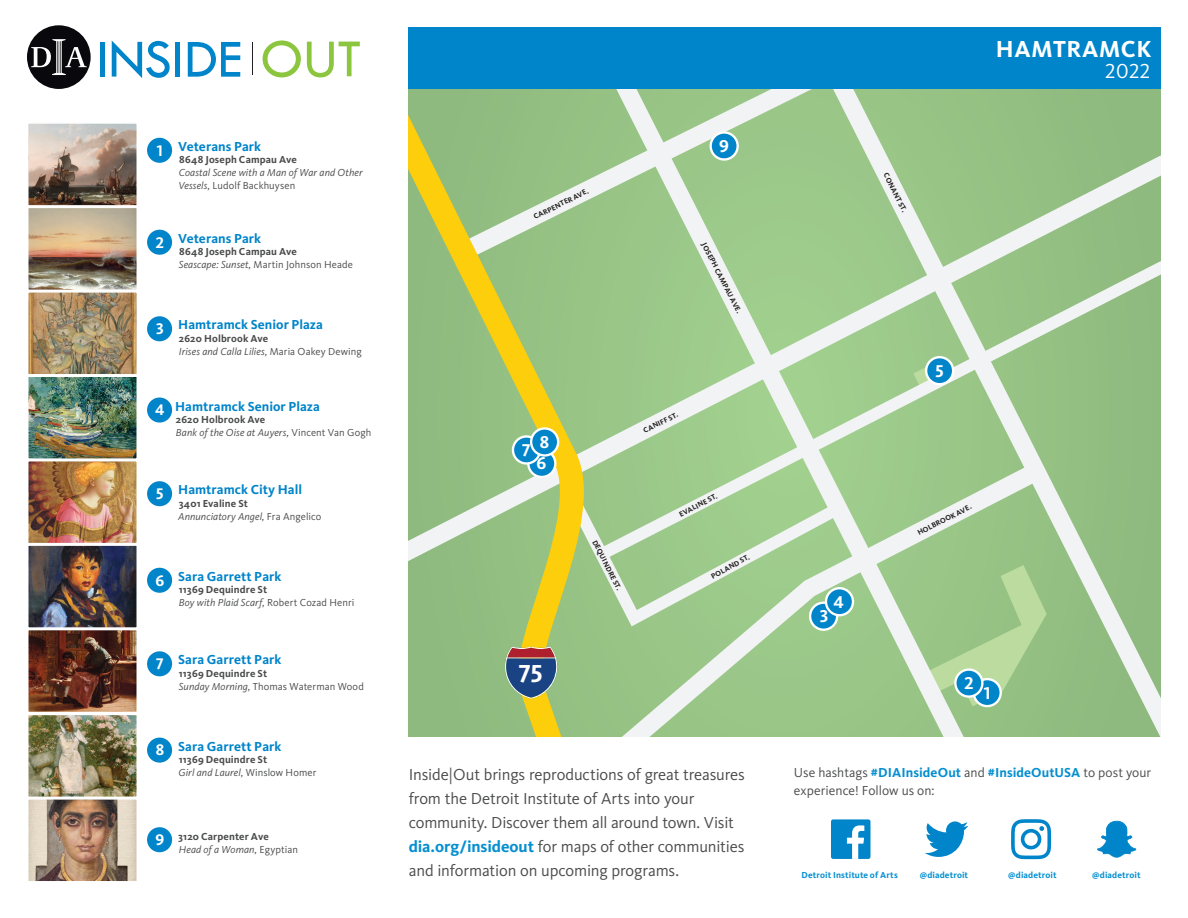
<style>
.page{position:relative;width:1188px;height:918px;background:#fff}
.page>*{position:absolute;margin:0;border:0;box-sizing:border-box;transform-origin:0 0}
.t1{font:700 25.5px "Kievit Pro";color:#fff}
.t2{font:700 24px "Kievit Pro";letter-spacing:.03em;color:#fff}
.t3{font:21px "Kievit Pro";color:#fff}
.t4{font:700 17.7px "Kievit Pro";color:#fff}
.locations_and_text{font:16.5px/24px "Kievit Pro";letter-spacing:-.01em;color:#4b4c4d}
.locations_and_text-2{font:700 15.9px "Kievit Pro";color:#fff}
.locations_and_text-3{font:700 13.5px "Kievit Pro";letter-spacing:.005em;color:#0084ca}
.locations_and_text-4{font:13.5px/18px "Kievit Pro";color:#4b4c4d}
.locations_and_text-5{font:italic 10.5px/12.6px "Kievit Pro";letter-spacing:.005em;color:#4b4c4d}
.locations_and_text-6{font:700 10.5px/12.6px "Kievit Pro";letter-spacing:.01em;color:#4b4c4d}
.locations_and_text-7{font:10.5px/12.6px "Kievit Pro";letter-spacing:.01em;color:#4b4c4d}
.locations_and_text-8{font:700 9px "Kievit Pro";letter-spacing:.01em;color:#068fd0}
.t5{font:700 7.5px "Kievit Pro";color:#231f20}
.s1{font-weight:700;font-style:normal}
.s2{font-style:normal}
.s3{font-weight:400;font-style:italic}
.s4{font-weight:400}
.s5{font-weight:700}
.s6{font-style:italic}
.s7{font-weight:700;color:#068fd0}
</style>
<div class="page">
<svg style="left:998px;top:88px;width:163px;height:648px;background:#9ec48f"></svg>
<svg style="left:599px;top:88px;width:399px;height:648px"></svg>
<svg style="left:409px;top:88px;width:185px;height:648px;background:#a3c279"></svg>
<svg style="left:505px;top:647px;width:52px;height:52px;background:#7e7775"></svg>
<div style="left:513px;top:660px;width:36px;height:26px;background:#1a4384"></div>
<div style="left:974px;top:679px;width:27px;height:27px;background:#0084ca;border-radius:50%"></div>
<div style="left:973px;top:678px;width:29px;height:29px;border:2px solid #fff;border-radius:50%"></div>
<svg style="left:955px;top:670px;width:27px;height:27px"></svg>
<div style="left:954px;top:668px;width:30px;height:30px;border:2px solid #fff;border-radius:50%"></div>
<svg style="left:810px;top:603px;width:27px;height:27px"></svg>
<div style="left:809px;top:602px;width:29px;height:29px;border:2px solid #fff;border-radius:50%"></div>
<div style="left:826px;top:588px;width:27px;height:27px;background:#0084ca;border-radius:50%"></div>
<div style="left:825px;top:587px;width:29px;height:29px;border:2px solid #fff;border-radius:50%"></div>
<div style="left:926px;top:357px;width:27px;height:27px;background:#0084ca;border-radius:50%"></div>
<div style="left:925px;top:356px;width:29px;height:29px;border:2px solid #fff;border-radius:50%"></div>
<div style="left:528px;top:450px;width:27px;height:27px;background:#0084ca;border-radius:50%"></div>
<div style="left:527px;top:449px;width:29px;height:29px;border:2px solid #fff;border-radius:50%"></div>
<div style="left:513px;top:436px;width:27px;height:27px;background:#0084ca;border-radius:50%"></div>
<div style="left:512px;top:435px;width:29px;height:30px;border:2px solid #fff;border-radius:50%"></div>
<div style="left:531px;top:428px;width:27px;height:27px;background:#0084ca;border-radius:50%"></div>
<div style="left:530px;top:427px;width:29px;height:30px;border:2px solid #fff;border-radius:50%"></div>
<div style="left:711px;top:132px;width:27px;height:27px;background:#0084ca;border-radius:50%"></div>
<div style="left:710px;top:131px;width:29px;height:30px;border:2px solid #fff;border-radius:50%"></div>
<div style="left:409px;top:27px;width:752px;height:61px;background:#0084ca"></div>
<svg style="left:263px;top:40px;width:38px;height:37px"></svg>
<svg style="left:307px;top:42px;width:53px;height:35px"></svg>
<hr style="left:101px;top:42px;width:4px;height:35px;background:#0084ca">
<svg style="left:112px;top:40px;width:58px;height:38px"></svg>
<div style="left:175px;top:42px;width:5px;height:35px;background:#0084ca"></div>
<svg style="left:188px;top:42px;width:52px;height:35px"></svg>
<div style="left:27px;top:25px;width:64px;height:64px;background:#08080d;border-radius:50%"></div>
<svg style="left:31px;top:39px;width:56px;height:36px"></svg>
<hr style="left:252px;top:43px;width:1px;height:32px;background:#231f20">
<div style="left:831px;top:819px;width:39px;height:40px;background:#0084ca;border-radius:2px"></div>
<svg style="left:847px;top:825px;width:17px;height:34px"></svg>
<svg style="left:1097px;top:821px;width:39px;height:37px"></svg>
<svg style="left:925px;top:821px;width:43px;height:36px"></svg>
<svg style="left:1011px;top:819px;width:40px;height:40px"></svg>
<div style="left:147px;top:138px;width:25px;height:25px;background:#0084ca;border-radius:50%"></div>
<div style="left:147px;top:398px;width:25px;height:25px;background:#0084ca;border-radius:50%"></div>
<div style="left:147px;top:316px;width:25px;height:25px;background:#0084ca;border-radius:50%"></div>
<div style="left:147px;top:230px;width:25px;height:25px;background:#0084ca;border-radius:50%"></div>
<div style="left:147px;top:651px;width:25px;height:25px;background:#0084ca;border-radius:50%"></div>
<div style="left:147px;top:481px;width:25px;height:25px;background:#0084ca;border-radius:50%"></div>
<div style="left:147px;top:568px;width:25px;height:25px;background:#0084ca;border-radius:50%"></div>
<img style="left:28px;top:123px;width:109px;height:758px">
<div style="left:147px;top:827px;width:25px;height:25px;background:#0084ca;border-radius:50%"></div>
<div style="left:147px;top:738px;width:25px;height:25px;background:#0084ca;border-radius:50%"></div>
<p class="locations_and_text-2" style="left:157px;top:141px;width:8px">1</p>
<p class="locations_and_text-3" style="left:178px;top:138px;width:85px">Veterans Park</p>
<p class="locations_and_text-5" style="left:178px;top:154px;width:186px"><span class="s1">8648 Joseph Campau Ave<br></span>Coastal Scene with a Man of War and Other<br>Vessels, <span class="s2">Ludolf Backhuysen</span></p>
<p class="locations_and_text-2" style="left:156px;top:233px;width:10px">2</p>
<p class="locations_and_text-3" style="left:178px;top:230px;width:85px">Veterans Park</p>
<p class="locations_and_text-6" style="left:179px;top:245px;width:176px">8648 Joseph Campau Ave<br><span class="s3">Seascape: Sunset,</span> <span class="s4">Martin Johnson Heade</span></p>
<p class="locations_and_text-2" style="left:156px;top:319px;width:9px">3</p>
<p class="locations_and_text-3" style="left:178px;top:317px;width:146px">Hamtramck Senior Plaza</p>
<p class="locations_and_text-5" style="left:179px;top:332px;width:185px"><span class="s1">2620 Holbrook Ave<br></span>Irises and Calla Lilies, <span class="s2">Maria Oakey Dewing</span></p>
<p class="locations_and_text-2" style="left:155px;top:400px;width:11px">4</p>
<p class="locations_and_text-3" style="left:175px;top:398px;width:146px">Hamtramck Senior Plaza</p>
<p class="locations_and_text-5" style="left:176px;top:413px;width:197px"><span class="s1">2620 Holbrook Ave<br></span>Bank of the Oise at Auyers, <span class="s2">Vincent Van Gogh</span></p>
<p class="locations_and_text-2" style="left:156px;top:484px;width:9px">5</p>
<p class="locations_and_text-3" style="left:178px;top:482px;width:125px">Hamtramck City Hall</p>
<p class="locations_and_text-5" style="left:178px;top:497px;width:145px"><span class="s1">3401 Evaline St<br></span>Annunciatory Angel, <span class="s2">Fra Angelico</span></p>
<p class="locations_and_text-2" style="left:155px;top:571px;width:10px">6</p>
<p class="locations_and_text-3" style="left:178px;top:568px;width:105px">Sara Garrett Park</p>
<p class="locations_and_text-5" style="left:179px;top:584px;width:177px"><span class="s1">11369 Dequindre St<br></span>Boy with Plaid Scarf, <span class="s2">Robert Cozad Henri</span></p>
<p class="locations_and_text-2" style="left:156px;top:654px;width:9px">7</p>
<p class="locations_and_text-3" style="left:178px;top:652px;width:105px">Sara Garrett Park</p>
<p class="locations_and_text-7" style="left:179px;top:667px;width:187px"><span class="s5">11369 Dequindre St<br></span><span class="s6">Sunday Morning,</span> Thomas Waterman Wood</p>
<p class="locations_and_text-2" style="left:156px;top:741px;width:10px">8</p>
<p class="locations_and_text-3" style="left:178px;top:738px;width:105px">Sara Garrett Park</p>
<p class="locations_and_text-6" style="left:179px;top:753px;width:139px">11369 Dequindre St<br><span class="s3">Girl and Laurel,</span> <span class="s4">Winslow Homer</span></p>
<p class="locations_and_text-2" style="left:155px;top:830px;width:10px">9</p>
<p class="locations_and_text-6" style="left:178px;top:830px;width:121px">3120 Carpenter Ave<br><span class="s3">Head of a Woman,</span> <span class="s4">Egyptian</span></p>
<p class="t5" style="left:532px;top:213px;width:62px;rotate:-26deg">CARPENTER AVE.</p>
<p class="t4" style="left:719px;top:136px;width:11px">9</p>
<p class="t5" style="left:708px;top:241px;width:80px;rotate:63deg">JOSEPH CAMPAU AVE.</p>
<p class="t4" style="left:540px;top:432px;width:11px">8</p>
<p class="t4" style="left:522px;top:440px;width:10px">7</p>
<p class="t4" style="left:536px;top:453px;width:11px">6</p>
<p class="t1" style="left:519px;top:658px;width:25px">75</p>
<p class="t5" style="left:642px;top:426px;width:39px;rotate:-26deg">CANIFF ST.</p>
<p class="t5" style="left:599px;top:538px;width:57px;rotate:63deg">DEQUINDRE ST.</p>
<p class="t5" style="left:678px;top:510px;width:43px;rotate:-27deg">EVALINE ST.</p>
<p class="t5" style="left:709px;top:573px;width:44px;rotate:-28deg">POLAND ST.</p>
<p class="t5" style="left:890px;top:171px;width:44px;rotate:63deg">CONANT ST.</p>
<p class="t2" style="left:996px;top:34px;width:157px">HAMTRAMCK</p>
<p class="t3" style="left:1105px;top:58px;width:47px">2022</p>
<p class="t4" style="left:834px;top:591px;width:12px">4</p>
<p class="t4" style="left:820px;top:606px;width:10px">3</p>
<p class="t4" style="left:935px;top:360px;width:10px">5</p>
<p class="t5" style="left:916px;top:529px;width:61px;rotate:-27deg">HOLBROOK AVE.</p>
<p class="t4" style="left:965px;top:673px;width:11px">2</p>
<p class="t4" style="left:984px;top:682px;width:8px">1</p>
<p class="locations_and_text" style="left:409px;top:762px;width:338px">Inside|Out brings reproductions of great treasures from the Detroit Institute of Arts into your community. Discover them all around town. Visit <span class="s7">dia.org/insideout</span> for maps of other communities and information on upcoming programs.</p>
<p class="locations_and_text-4" style="left:794px;top:764px;width:359px">Use hashtags <span class="s7">#DIAInsideOut</span> and <span class="s7">#InsideOutUSA</span> to post your experience! Follow us on:</p>
<p class="locations_and_text-8" style="left:801px;top:870px;width:98px">Detroit Institute of Arts</p>
<p class="locations_and_text-8" style="left:920px;top:870px;width:50px">@diadetroit</p>
<p class="locations_and_text-8" style="left:1008px;top:870px;width:50px">@diadetroit</p>
<p class="locations_and_text-8" style="left:1092px;top:870px;width:50px">@diadetroit</p>
</div>
